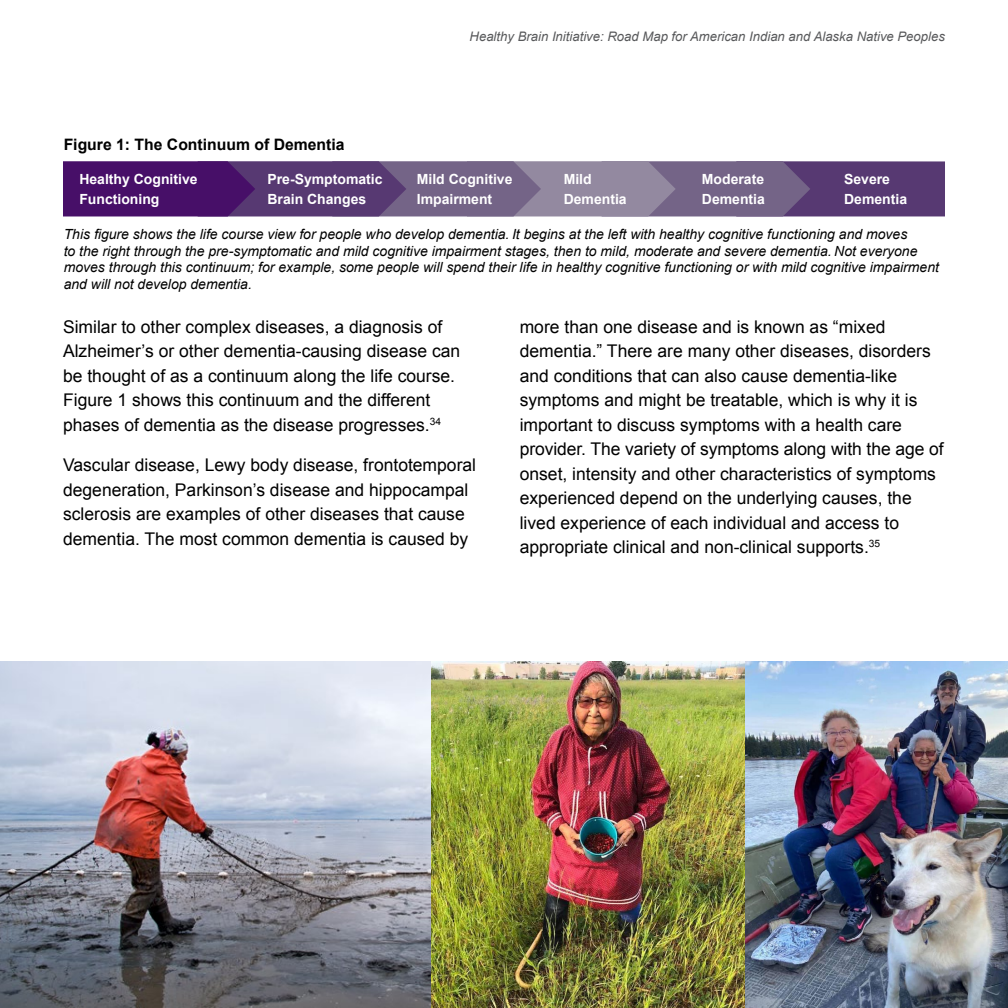
<style>
.page{position:relative;width:1008px;height:1008px;background:#fff}
.page>*{position:absolute;margin:0;border:0;box-sizing:border-box;transform-origin:0 0}
.body_copy{font:17.5px/24.5px "Arial";color:#000}
.figure_title{font:700 15.75px "Arial";color:#000}
.captions{font:italic 14px/16.8px "Arial";color:#000}
.t1{font:700 14px/19.2px "Arial";color:#fff}
.t2{font:italic 13.12px "Arial";color:#58595b}
.body_copy-2{font:10.15px "Arial";color:#000}
</style>
<div class="page">
<div style="left:736px;top:161px;width:209px;height:55px;background:#573972"></div>
<svg style="left:63px;top:161px;width:747px;height:55px;background:#694d7f"></svg>
<img style="left:0;top:662px;width:745px;height:346px">
<img style="left:745px;top:662px;width:263px;height:346px">
<p class="t2" style="left:470px;top:28px;width:477px">Healthy Brain Initiative: Road Map for American Indian and Alaska Native Peoples</p>
<p class="figure_title" style="left:64px;top:134px;width:282px">Figure 1: The Continuum of Dementia</p>
<p class="t1" style="left:79px;top:170px;width:120px">Healthy Cognitive<br>Functioning</p>
<p class="t1" style="left:268px;top:170px;width:117px">Pre-Symptomatic<br>Brain Changes</p>
<p class="t1" style="left:417px;top:170px;width:97px">Mild Cognitive<br>Impairment</p>
<p class="t1" style="left:564px;top:170px;width:65px">Mild<br>Dementia</p>
<p class="t1" style="left:702px;top:170px;width:65px">Moderate<br>Dementia</p>
<p class="t1" style="left:844px;top:170px;width:65px">Severe<br>Dementia</p>
<p class="captions" style="left:64px;top:226px;width:877px">This figure shows the life course view for people who develop dementia. It begins at the left with healthy cognitive functioning and moves<br>to the right through the pre-symptomatic and mild cognitive impairment stages, then to mild, moderate and severe dementia. Not everyone moves through this continuum; for example, some people will spend their life in healthy cognitive functioning or with mild cognitive impairment and will not develop dementia.</p>
<p class="body_copy" style="left:63px;top:315px;width:399px">Similar to other complex diseases, a diagnosis of Alzheimer’s or other dementia-causing disease can be thought of as a continuum along the life course.<br>Figure 1 shows this continuum and the different phases of dementia as the disease progresses.</p>
<p class="body_copy-2" style="left:430px;top:415px;width:13px">34</p>
<p class="body_copy" style="left:63px;top:453px;width:415px">Vascular disease, Lewy body disease, frontotemporal degeneration, Parkinson’s disease and hippocampal sclerosis are examples of other diseases that cause dementia. The most common dementia is caused by</p>
<p class="body_copy" style="left:520px;top:315px;width:425px">more than one disease and is known as “mixed dementia.” There are many other diseases, disorders and conditions that can also cause dementia-like symptoms and might be treatable, which is why it is important to discuss symptoms with a health care provider. The variety of symptoms along with the age of onset, intensity and other characteristics of symptoms experienced depend on the underlying causes, the lived experience of each individual and access to appropriate clinical and non-clinical supports.</p>
<p class="body_copy-2" style="left:869px;top:537px;width:13px">35</p>
</div>
